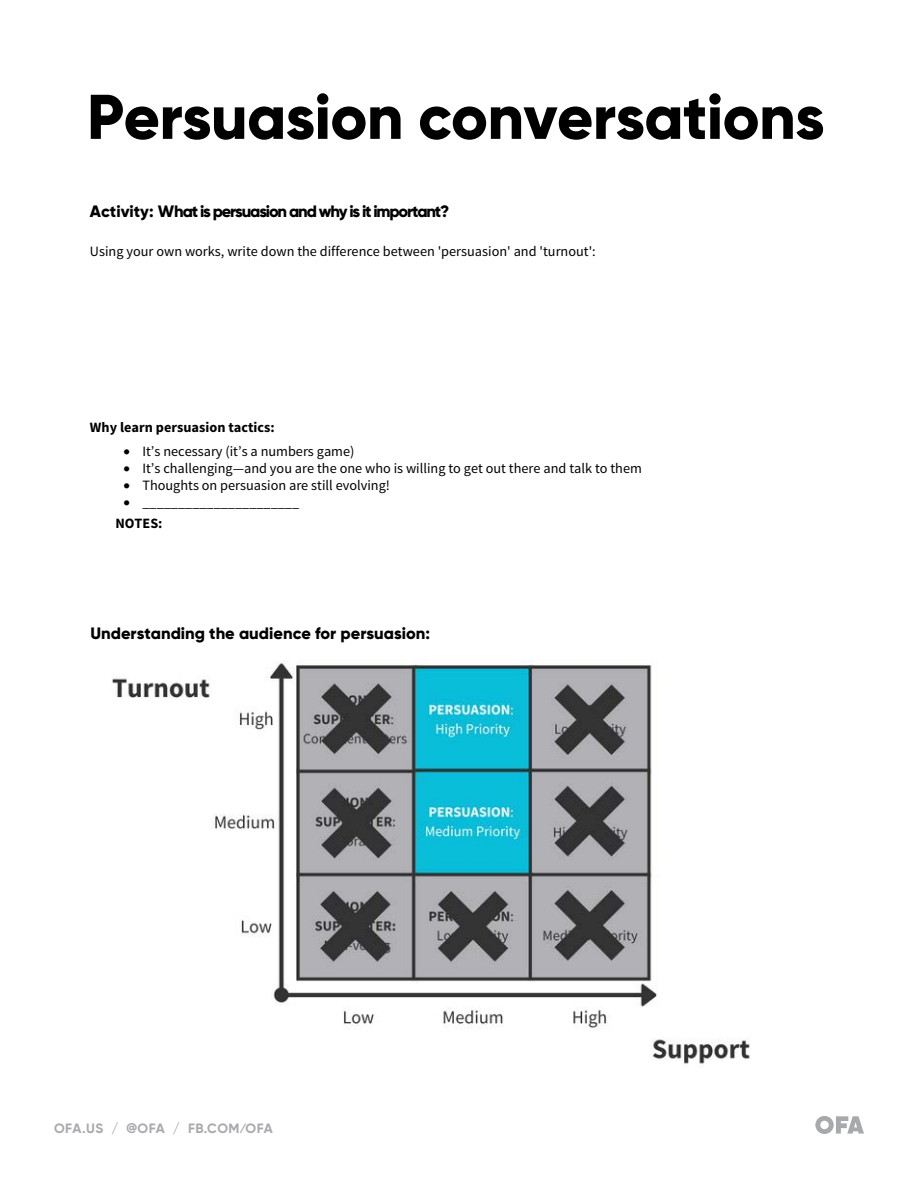
<style>
.page{position:relative;width:918px;height:1188px;background:#fff}
.page>*{position:absolute;margin:0;border:0;box-sizing:border-box;transform-origin:0 0}
.t1{font:800 63px "Gilroy";letter-spacing:-.01em;color:#000}
.t2{font:800 16.5px "Gilroy";letter-spacing:-.07em;color:#000}
.t3{font:800 16.5px "Gilroy";color:#000}
.t4{font:14.25px "Source Sans Pro";color:#000}
.t5{font:700 14.25px "Source Sans Pro";color:#000}
.t6{font:700 13.5px "Gilroy";letter-spacing:.04em;color:#a7a9ac}
.s1{font-family:"Sharp Sans No 1"}
</style>
<div class="page">
<img style="left:112px;top:660px;width:638px;height:404px">
<svg style="left:815px;top:1116px;width:49px;height:18px"></svg>
<h1 class="t1" style="left:87px;top:77px;width:739px">Persuasion conversations</h1>
<p class="t2" style="left:90px;top:201px;width:361px">Activity: What is persuasion and why is it important?</p>
<p class="t4" style="left:90px;top:243px;width:507px">Using your own works, write down the difference between 'persuasion' and 'turnout':</p>
<p class="t5" style="left:90px;top:418px;width:186px">Why learn persuasion tactics:</p>
<p class="t4" style="left:123px;top:442px;width:233px">• It’s necessary (it’s a numbers game)</p>
<p class="t4" style="left:123px;top:459px;width:520px">• It’s challenging—and you are the one who is willing to get out there and talk to them</p>
<p class="t4" style="left:123px;top:476px;width:268px">• Thoughts on persuasion are still evolving!</p>
<p class="t4" style="left:123px;top:493px;width:177px">• ______________________</p>
<p class="t5" style="left:115px;top:514px;width:49px">NOTES:</p>
<p class="t3" style="left:90px;top:623px;width:341px">Understanding the audience for persuasion:</p>
<p class="t6" style="left:54px;top:1120px;width:220px">OFA.US / <span class="s1">@</span>OFA / FB.COM ⁄OFA</p>
</div>
